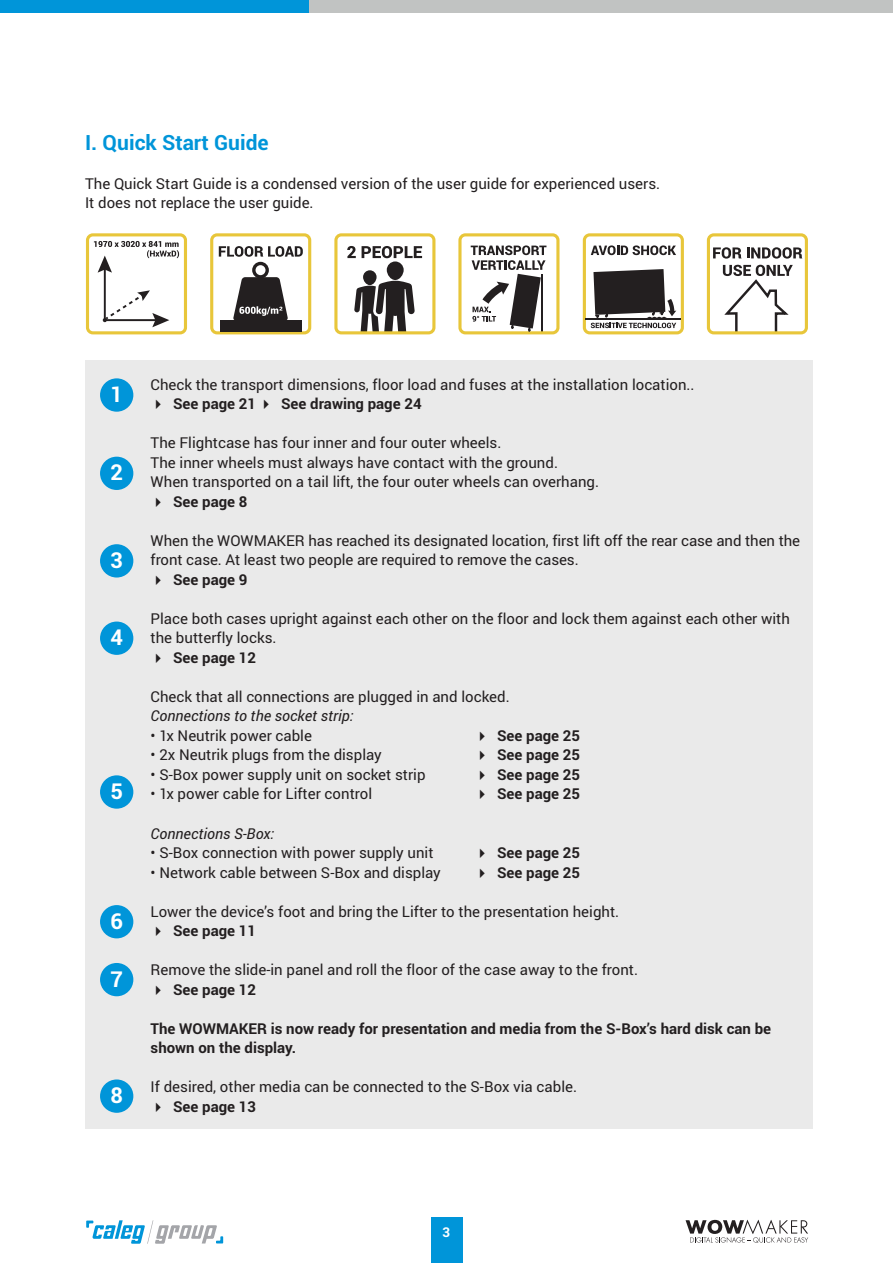
<style>
.page{position:relative;width:893px;height:1263px;background:#fff}
.page>*{position:absolute;margin:0;border:0;box-sizing:border-box;transform-origin:0 0}
.t1{font:700 21.9px "Roboto";color:#fff}
.t2{font:700 21px "Roboto";color:#0095d9}
.t3{font:15px/19.5px "Roboto";color:#231f20}
.t4{font:700 15px/19.5px "Roboto";color:#231f20}
.t5{font:italic 15px "Roboto";color:#231f20}
.t6{font:700 13.5px "Roboto";color:#fff}
</style>
<div class="page">
<div style="left:431px;top:1217px;width:31px;height:46px;background:#0095d9"></div>
<div style="left:309px;top:0;width:584px;height:13px;background:#c1c3c2"></div>
<div style="left:0;top:0;width:309px;height:13px;background:#0095d9"></div>
<svg style="left:686px;top:1220px;width:122px;height:23px"></svg>
<svg style="left:86px;top:1220px;width:137px;height:24px"></svg>
<div style="left:85px;top:360px;width:727px;height:768px;background:#eaeaea"></div>
<svg style="left:347px;top:246px;width:9px;height:12px"></svg>
<svg style="left:362px;top:246px;width:60px;height:12px"></svg>
<div style="left:363px;top:270px;width:14px;height:15px;background:#231f20;border-radius:50%"></div>
<div style="left:387px;top:261px;width:17px;height:19px;background:#231f20;border-radius:50%"></div>
<svg style="left:354px;top:281px;width:61px;height:49px"></svg>
<div style="left:334px;top:233px;width:101px;height:101px;border:3px solid #e8c63a;border-radius:5px"></div>
<div style="left:458px;top:233px;width:101px;height:101px;border:3px solid #e8c63a;border-radius:5px"></div>
<svg style="left:471px;top:245px;width:75px;height:86px"></svg>
<svg style="left:591px;top:245px;width:85px;height:10px"></svg>
<div style="left:583px;top:233px;width:101px;height:101px;border:3px solid #e8c63a;border-radius:5px"></div>
<hr style="left:586px;top:318px;width:95px;height:1px;background:#231f20">
<svg style="left:591px;top:269px;width:85px;height:59px"></svg>
<svg style="left:713px;top:247px;width:89px;height:12px"></svg>
<svg style="left:723px;top:265px;width:70px;height:65px"></svg>
<div style="left:707px;top:233px;width:101px;height:101px;border:3px solid #e8c63a;border-radius:5px"></div>
<div style="left:86px;top:233px;width:101px;height:101px;border:3px solid #e8c63a;border-radius:5px"></div>
<hr style="left:104px;top:267px;width:2px;height:53px;background:#231f20">
<svg style="left:103px;top:290px;width:66px;height:37px"></svg>
<svg style="left:94px;top:241px;width:85px;height:32px"></svg>
<div style="left:210px;top:233px;width:101px;height:101px;border:3px solid #e8c63a;border-radius:5px"></div>
<div style="left:220px;top:320px;width:81px;height:12px;background:#231f20"></div>
<svg style="left:219px;top:246px;width:84px;height:74px"></svg>
<div style="left:100px;top:378px;width:33px;height:34px;background:#0095d9;border-radius:50%"></div>
<div style="left:100px;top:457px;width:33px;height:33px;background:#0095d9;border-radius:50%"></div>
<div style="left:100px;top:544px;width:33px;height:33px;background:#0095d9;border-radius:50%"></div>
<div style="left:100px;top:621px;width:33px;height:34px;background:#0095d9;border-radius:50%"></div>
<div style="left:100px;top:775px;width:33px;height:34px;background:#0095d9;border-radius:50%"></div>
<div style="left:100px;top:905px;width:33px;height:33px;background:#0095d9;border-radius:50%"></div>
<div style="left:100px;top:963px;width:33px;height:33px;background:#0095d9;border-radius:50%"></div>
<div style="left:100px;top:1079px;width:33px;height:34px;background:#0095d9;border-radius:50%"></div>
<h2 class="t2" style="left:85px;top:130px;width:185px">I. Quick Start Guide</h2>
<p class="t3" style="left:85px;top:174px;width:577px">The Quick Start Guide is a condensed version of the user guide for experienced users.<br>It does not replace the user guide.</p>
<h1 class="t1" style="left:110px;top:382px;width:14px">1</h1>
<h1 class="t1" style="left:110px;top:460px;width:14px">2</h1>
<h1 class="t1" style="left:110px;top:547px;width:14px">3</h1>
<h1 class="t1" style="left:110px;top:625px;width:14px">4</h1>
<h1 class="t1" style="left:110px;top:779px;width:14px">5</h1>
<h1 class="t1" style="left:110px;top:908px;width:14px">6</h1>
<h1 class="t1" style="left:110px;top:966px;width:14px">7</h1>
<h1 class="t1" style="left:110px;top:1083px;width:14px">8</h1>
<p class="t3" style="left:151px;top:375px;width:545px">Check the transport dimensions, floor load and fuses at the installation location..</p>
<p class="t4" style="left:151px;top:394px;width:272px">✔ See page 21 ✔ See drawing page 24</p>
<p class="t3" style="left:151px;top:433px;width:450px">The Flightcase has four inner and four outer wheels.<br>The inner wheels must always have contact with the ground.<br>When transported on a tail lift, the four outer wheels can overhang.</p>
<p class="t4" style="left:151px;top:492px;width:98px">✔ See page 8</p>
<p class="t3" style="left:151px;top:531px;width:651px">When the WOWMAKER has reached its designated location, first lift off the rear case and then the front case. At least two people are required to remove the cases.</p>
<p class="t4" style="left:151px;top:570px;width:98px">✔ See page 9</p>
<p class="t3" style="left:151px;top:609px;width:641px">Place both cases upright against each other on the floor and lock them against each other with the butterfly locks.</p>
<p class="t4" style="left:151px;top:648px;width:107px">✔ See page 12</p>
<p class="t3" style="left:151px;top:687px;width:361px">Check that all connections are plugged in and locked.</p>
<p class="t5" style="left:151px;top:707px;width:204px">Connections to the socket strip:</p>
<p class="t3" style="left:151px;top:726px;width:163px">• 1x Neutrik power cable</p>
<p class="t4" style="left:475px;top:726px;width:107px">✔ See page 25</p>
<p class="t3" style="left:151px;top:745px;width:233px">• 2x Neutrik plugs from the display</p>
<p class="t4" style="left:475px;top:745px;width:107px">✔ See page 25</p>
<p class="t3" style="left:151px;top:765px;width:276px">• S-Box power supply unit on socket strip</p>
<p class="t4" style="left:475px;top:765px;width:107px">✔ See page 25</p>
<p class="t3" style="left:151px;top:784px;width:223px">• 1x power cable for Lifter control</p>
<p class="t4" style="left:475px;top:784px;width:107px">✔ See page 25</p>
<p class="t5" style="left:151px;top:824px;width:125px">Connections S-Box:</p>
<p class="t3" style="left:151px;top:843px;width:284px">• S-Box connection with power supply unit</p>
<p class="t4" style="left:475px;top:843px;width:107px">✔ See page 25</p>
<p class="t3" style="left:151px;top:862px;width:292px">• Network cable between S-Box and display</p>
<p class="t4" style="left:475px;top:862px;width:107px">✔ See page 25</p>
<p class="t3" style="left:151px;top:901px;width:470px">Lower the device’s foot and bring the Lifter to the presentation height.</p>
<p class="t4" style="left:151px;top:921px;width:107px">✔ See page 11</p>
<p class="t3" style="left:151px;top:960px;width:489px">Remove the slide-in panel and roll the floor of the case away to the front.</p>
<p class="t4" style="left:151px;top:979px;width:107px">✔ See page 12</p>
<p class="t4" style="left:151px;top:1018px;width:622px">The WOWMAKER is now ready for presentation and media from the S-Box’s hard disk can be shown on the display.</p>
<p class="t3" style="left:151px;top:1077px;width:428px">If desired, other media can be connected to the S-Box via cable.</p>
<p class="t4" style="left:151px;top:1096px;width:107px">✔ See page 13</p>
<p class="t6" style="left:443px;top:1224px;width:9px">3</p>
</div>
